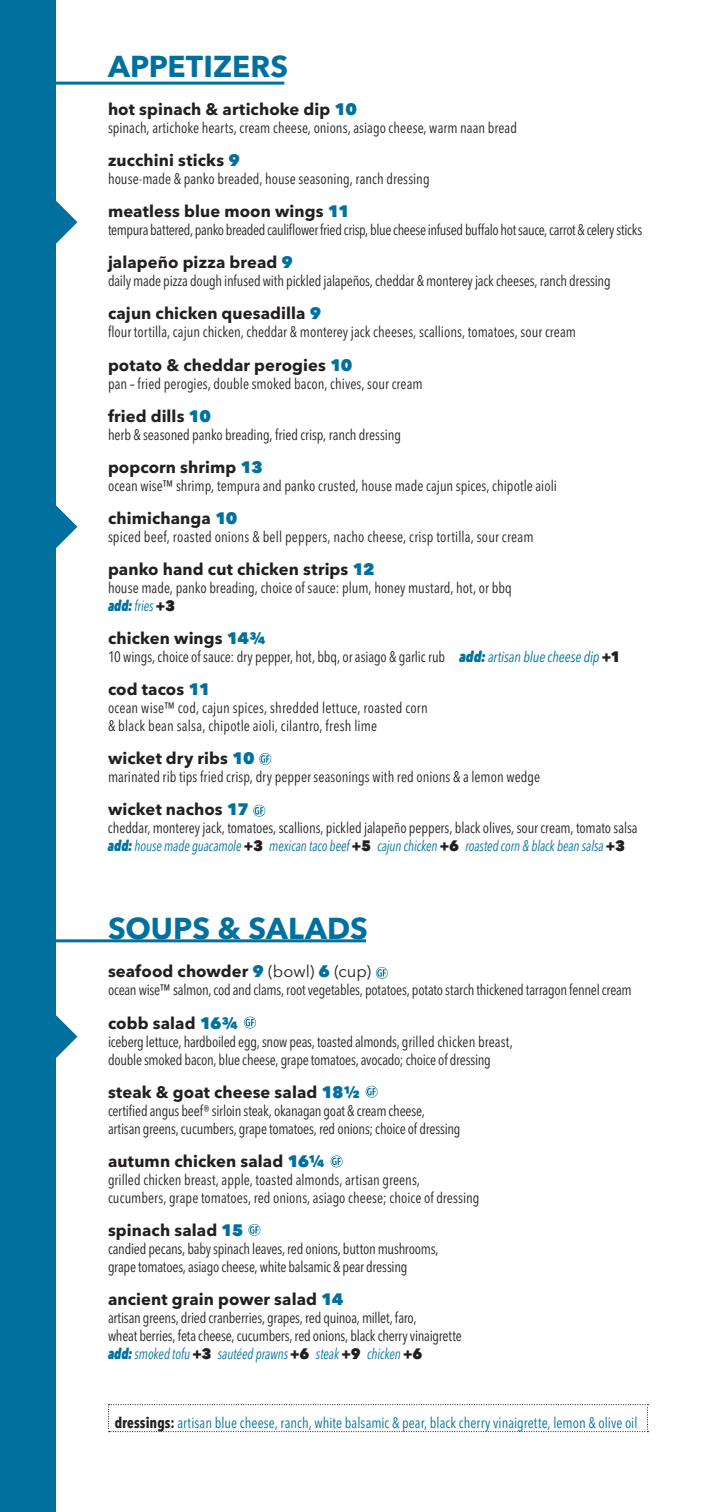
<style>
.page{position:relative;width:702px;height:1512px;background:#fff}
.page>*{position:absolute;margin:0;border:0;box-sizing:border-box;transform-origin:0 0}
.Section_Header{font:700 30px "Avenir Next LT Pro";letter-spacing:.005em;color:#00719e}
.Body{font:700 16.5px "Avenir Next LT Pro";letter-spacing:.005em;color:#231f20}
.Description{font:condensed 15px/18px "Avenir Next LT Pro";letter-spacing:-.005em;color:#231f20;scale:.95 1}
.Description-2{font:condensed 15px/18px "Avenir Next LT Pro";letter-spacing:.015em;color:#231f20;scale:.95 1}
.Description-3{font:condensed 15px "Avenir Next LT Pro";letter-spacing:-.025em;color:#231f20;scale:.95 1}
.Description-4{font:condensed 15px "Avenir Next LT Pro";letter-spacing:.005em;color:#00719e;scale:.95 1}
.s1{font-weight:800;color:#00719e}
.s2{font-weight:800;font-style:italic;color:#00719e}
.s3{font-style:italic;color:#00719e}
.s4{font-weight:800;font-stretch:normal}
.s5{font-weight:400}
.s6{font-weight:700;color:#231f20}
</style>
<div class="page">
<svg style="left:108px;top:1404px;width:540px;height:28px"></svg>
<svg style="left:253px;top:805px;width:12px;height:12px"></svg>
<svg style="left:244px;top:1017px;width:12px;height:12px"></svg>
<svg style="left:376px;top:967px;width:12px;height:12px"></svg>
<svg style="left:366px;top:1086px;width:12px;height:12px"></svg>
<svg style="left:248px;top:1224px;width:12px;height:12px"></svg>
<svg style="left:331px;top:1155px;width:12px;height:12px"></svg>
<div style="left:0;top:0;width:55px;height:1512px;background:#00719e"></div>
<hr style="left:0;top:82px;width:284px;height:3px;background:#00719e">
<hr style="left:0;top:939px;width:366px;height:3px;background:#00719e">
<svg style="left:259px;top:753px;width:12px;height:12px"></svg>
<svg style="left:55px;top:200px;width:22px;height:45px"></svg>
<svg style="left:55px;top:504px;width:22px;height:45px"></svg>
<svg style="left:55px;top:1014px;width:22px;height:45px"></svg>
<p class="Section_Header" style="left:108px;top:48px;width:182px">APPETIZERS</p>
<p class="Body" style="left:108px;top:99px;width:250px">hot spinach &amp; artichoke dip <span class="s1">10</span></p>
<p class="Description" style="left:108px;top:119px;width:432px">spinach, artichoke hearts, cream cheese, onions, asiago cheese, warm naan bread</p>
<p class="Body" style="left:108px;top:150px;width:134px">zucchini sticks <span class="s1">9</span></p>
<p class="Description" style="left:108px;top:170px;width:340px">house-made &amp; panko breaded, house seasoning, ranch dressing</p>
<p class="Body" style="left:108px;top:201px;width:243px">meatless blue moon wings <span class="s1">11</span></p>
<p class="Description-3" style="left:108px;top:221px;width:564px">tempura battered, panko breaded cauliflower fried crisp, blue cheese infused buffalo hot sauce, carrot &amp; celery sticks</p>
<p class="Body" style="left:108px;top:252px;width:187px">jalapeño pizza bread <span class="s1">9</span></p>
<p class="Description" style="left:108px;top:272px;width:531px">daily made pizza dough infused with pickled jalapeños, cheddar &amp; monterey jack cheeses, ranch dressing</p>
<p class="Body" style="left:108px;top:304px;width:215px">cajun chicken quesadilla <span class="s1">9</span></p>
<p class="Description" style="left:108px;top:323px;width:494px">flour tortilla, cajun chicken, cheddar &amp; monterey jack cheeses, scallions, tomatoes, sour cream</p>
<p class="Body" style="left:108px;top:355px;width:246px">potato &amp; cheddar perogies <span class="s1">10</span></p>
<p class="Description" style="left:108px;top:374px;width:333px">pan – fried perogies, double smoked bacon, chives, sour cream</p>
<p class="Body" style="left:108px;top:406px;width:105px">fried dills <span class="s1">10</span></p>
<p class="Description" style="left:108px;top:425px;width:310px">herb &amp; seasoned panko breading, fried crisp, ranch dressing</p>
<p class="Body" style="left:108px;top:457px;width:156px">popcorn shrimp <span class="s1">13</span></p>
<p class="Description" style="left:108px;top:476px;width:474px">ocean wise™ shrimp, tempura and panko crusted, house made cajun spices, chipotle aioli</p>
<p class="Body" style="left:108px;top:508px;width:131px">chimichanga <span class="s1">10</span></p>
<p class="Description-2" style="left:108px;top:528px;width:449px">spiced beef, roasted onions &amp; bell peppers, nacho cheese, crisp tortilla, sour cream</p>
<p class="Body" style="left:108px;top:559px;width:268px">panko hand cut chicken strips <span class="s1">12</span></p>
<p class="Description" style="left:108px;top:579px;width:427px">house made, panko breading, choice of sauce: plum, honey mustard, hot, or bbq <span class="s2">add:</span> <span class="s3">fries</span> <span class="s4">+3</span></p>
<p class="Body" style="left:108px;top:628px;width:159px">chicken wings <span class="s1">14¾</span></p>
<p class="Description" style="left:108px;top:648px;width:541px">10 wings, choice of sauce: dry pepper, hot, bbq, or asiago &amp; garlic rub <span class="s2">add:</span> <span class="s3">artisan blue cheese dip</span> <span class="s4">+1</span></p>
<p class="Body" style="left:108px;top:679px;width:104px">cod tacos <span class="s1">11</span></p>
<p class="Description-2" style="left:108px;top:699px;width:338px">ocean wise™ cod, cajun spices, shredded lettuce, roasted corn &amp; black bean salsa, chipotle aioli, cilantro, fresh lime</p>
<p class="Body" style="left:108px;top:748px;width:148px">wicket dry ribs <span class="s1">10</span></p>
<p class="Description" style="left:108px;top:768px;width:456px">marinated rib tips fried crisp, dry pepper seasonings with red onions &amp; a lemon wedge</p>
<p class="Body" style="left:108px;top:800px;width:142px">wicket nachos <span class="s1">17</span></p>
<p class="Description" style="left:108px;top:819px;width:559px">cheddar, monterey jack, tomatoes, scallions, pickled jalapeño peppers, black olives, sour cream, tomato salsa <span class="s2">add:</span> <span class="s3">house made guacamole</span> <span class="s4">+3</span> <span class="s3">mexican taco beef</span> <span class="s4">+5</span> <span class="s3">cajun chicken</span> <span class="s4">+6</span> <span class="s3">roasted corn &amp; black bean salsa</span> <span class="s4">+3</span></p>
<p class="Section_Header" style="left:108px;top:910px;width:261px">SOUPS &amp; SALADS</p>
<p class="Body" style="left:108px;top:962px;width:264px">seafood chowder <span class="s1">9</span> <span class="s5">(bowl)</span> <span class="s1">6</span> <span class="s5">(cup)</span></p>
<p class="Description" style="left:108px;top:981px;width:553px">ocean wise™ salmon, cod and clams, root vegetables, potatoes, potato starch thickened tarragon fennel cream</p>
<p class="Body" style="left:108px;top:1013px;width:132px">cobb salad <span class="s1">16¾</span></p>
<p class="Description" style="left:108px;top:1032px;width:428px">iceberg lettuce, hardboiled egg, snow peas, toasted almonds, grilled chicken breast, double smoked bacon, blue cheese, grape tomatoes, avocado; choice of dressing</p>
<p class="Body" style="left:108px;top:1082px;width:253px">steak &amp; goat cheese salad <span class="s1">18½</span></p>
<p class="Description" style="left:108px;top:1101px;width:373px">certified angus beef® sirloin steak, okanagan goat &amp; cream cheese, artisan greens, cucumbers, grape tomatoes, red onions; choice of dressing</p>
<p class="Body" style="left:108px;top:1151px;width:218px">autumn chicken salad <span class="s1">16¼</span></p>
<p class="Description" style="left:108px;top:1171px;width:393px">grilled chicken breast, apple, toasted almonds, artisan greens, cucumbers, grape tomatoes, red onions, asiago cheese; choice of dressing</p>
<p class="Body" style="left:108px;top:1220px;width:137px">spinach salad <span class="s1">15</span></p>
<p class="Description" style="left:108px;top:1240px;width:349px">candied pecans, baby spinach leaves, red onions, button mushrooms, grape tomatoes, asiago cheese, white balsamic &amp; pear dressing</p>
<p class="Body" style="left:108px;top:1289px;width:237px">ancient grain power salad <span class="s1">14</span></p>
<p class="Description" style="left:108px;top:1309px;width:374px">artisan greens, dried cranberries, grapes, red quinoa, millet, faro,<br>wheat berries, feta cheese, cucumbers, red onions, black cherry vinaigrette <span class="s2">add:</span> <span class="s3">smoked tofu</span> <span class="s4">+3</span> <span class="s3">sautéed prawns</span> <span class="s4">+6</span> <span class="s3">steak</span> <span class="s4">+9</span> <span class="s3">chicken</span> <span class="s4">+6</span></p>
<p class="Description-4" style="left:115px;top:1414px;width:552px"><span class="s6">dressings:</span> artisan blue cheese, ranch, white balsamic &amp; pear, black cherry vinaigrette, lemon &amp; olive oil</p>
</div>
